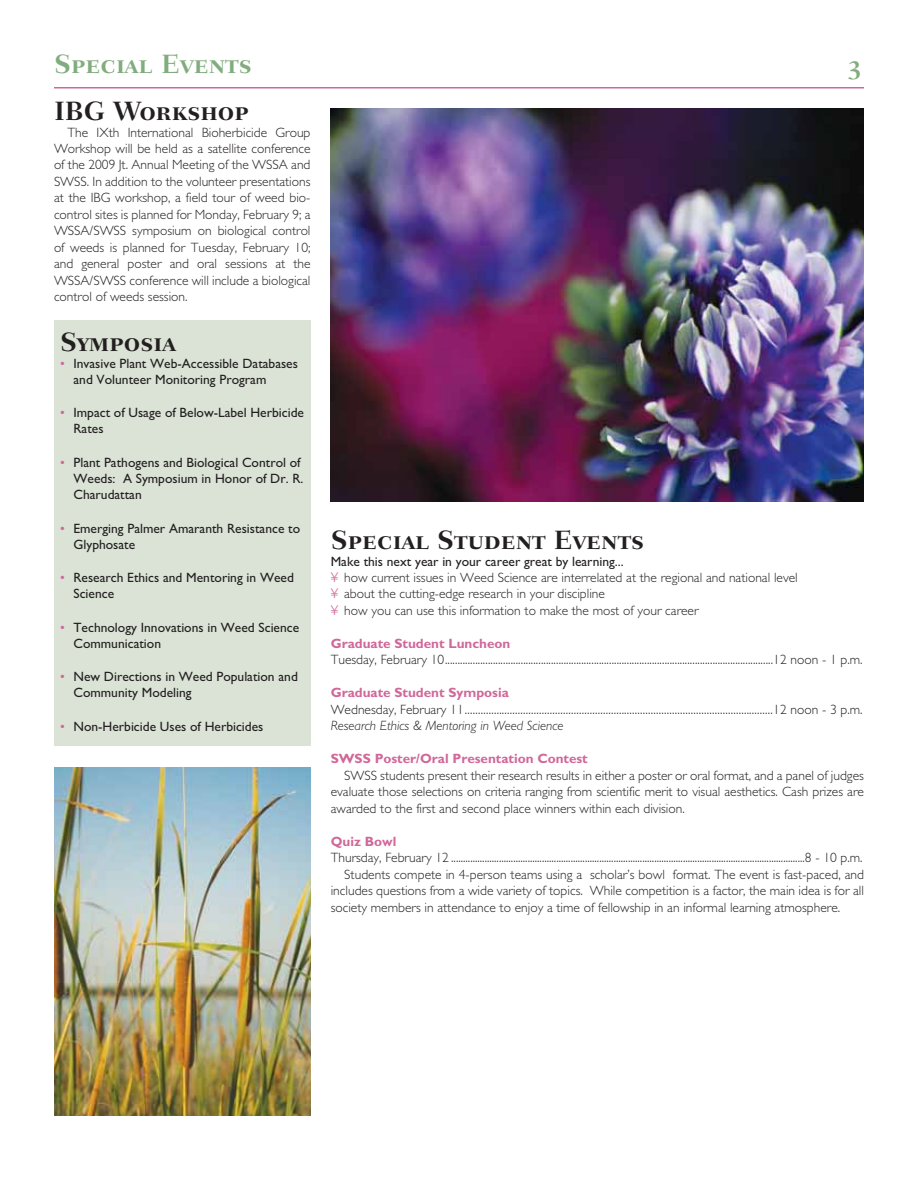
<style>
.page{position:relative;width:918px;height:1188px;background:#fff}
.page>*{position:absolute;margin:0;border:0;box-sizing:border-box;transform-origin:0 0}
.t1{font:27px "Fairfield LH Bold SC";color:#231f20}
.t2{font:27px "Fairfield LH Bold SC";color:#81ac7e}
.t3{font:300 13.5px/16.5px "Gill Sans";color:#231f20;text-align:justify}
.t4{font:13.5px/16.5px "Gill Sans";color:#231f20}
.t5{font:700 13.5px "Gill Sans";color:#d06899}
.t6{font:italic 300 13.5px "Gill Sans";color:#231f20}
.s1{color:#d06899}
.s2{font-weight:400}
</style>
<div class="page">
<hr style="left:54px;top:87px;width:810px;height:1px;background:#d06899">
<div style="left:54px;top:320px;width:257px;height:426px;background:#dae3d6"></div>
<img style="left:331px;top:108px;width:533px;height:393px">
<img style="left:54px;top:767px;width:257px;height:349px">
<h1 class="t2" style="left:54px;top:48px;width:199px">Special Events</h1>
<h1 class="t2" style="left:848px;top:48px;width:14px">3</h1>
<h1 class="t1" style="left:54px;top:95px;width:196px">IBG Workshop</h1>
<p class="t3" style="left:54px;top:125px;width:258px;text-indent:14px">The IXth International Bioherbicide Group Workshop will be held as a satellite conference of the 2009 Jt. Annual Meeting of the WSSA and SWSS. In addition to the volunteer presentations at the IBG workshop, a field tour of weed bio&shy;control sites is planned for Monday, February 9; a WSSA/SWSS symposium on biological control of weeds is planned for Tuesday, February 10; and general poster and oral sessions at the WSSA/SWSS conference will include a biological control of weeds session.</p>
<h1 class="t1" style="left:60px;top:326px;width:117px">Symposia</h1>
<p class="t4" style="left:74px;top:356px;width:226px;text-indent:-14px"><span class="s1">•</span> Invasive Plant Web-Accessible Databases and Volunteer Monitoring Program</p>
<p class="t4" style="left:74px;top:406px;width:232px;text-indent:-14px"><span class="s1">•</span> Impact of Usage of Below-Label Herbicide<br>Rates</p>
<p class="t4" style="left:74px;top:455px;width:232px;text-indent:-14px"><span class="s1">•</span> Plant Pathogens and Biological Control of<br>Weeds: A Symposium in Honor of Dr. R.<br>Charudattan</p>
<p class="t4" style="left:74px;top:521px;width:228px;text-indent:-14px"><span class="s1">•</span> Emerging Palmer Amaranth Resistance to<br>Glyphosate</p>
<p class="t4" style="left:74px;top:571px;width:222px;text-indent:-14px"><span class="s1">•</span> Research Ethics and Mentoring in Weed<br>Science</p>
<p class="t4" style="left:74px;top:620px;width:227px;text-indent:-14px"><span class="s1">•</span> Technology Innovations in Weed Science<br>Communication</p>
<p class="t4" style="left:74px;top:670px;width:226px;text-indent:-14px"><span class="s1">•</span> New Directions in Weed Population and<br>Community Modeling</p>
<p class="t4" style="left:60px;top:719px;width:205px"><span class="s1">•</span> Non-Herbicide Uses of Herbicides</p>
<h1 class="t1" style="left:331px;top:524px;width:315px">Special Student Events</h1>
<p class="t3" style="left:331px;top:554px;width:469px;text-align:left"><span class="s2">Make this next year in your career great by learning...<br></span><span class="s1">¥</span> how current issues in Weed Science are interrelated at the regional and national level <span class="s1">¥</span> about the cutting-edge research in your discipline<br><span class="s1">¥</span> how you can use this information to make the most of your career</p>
<p class="t5" style="left:331px;top:639px;width:181px">Graduate Student Luncheon</p>
<p class="t3" style="left:331px;top:653px;width:533px">Tuesday, February 10..................................................................................................................................12 noon - 1 p.m.</p>
<p class="t5" style="left:331px;top:688px;width:180px">Graduate Student Symposia</p>
<p class="t3" style="left:331px;top:703px;width:533px">Wednesday, February 11....................................................................................................................12 noon - 3 p.m.</p>
<p class="t6" style="left:331px;top:721px;width:234px">Research Ethics &amp; Mentoring in Weed Science</p>
<p class="t5" style="left:331px;top:754px;width:259px">SWSS Poster/Oral Presentation Contest</p>
<p class="t3" style="left:331px;top:769px;width:535px;text-indent:14px">SWSS students present their research results in either a poster or oral format, and a panel of judges evaluate those selections on criteria ranging from scientific merit to visual aesthetics. Cash prizes are awarded to the first and second place winners within each division.</p>
<p class="t5" style="left:331px;top:837px;width:67px">Quiz Bowl</p>
<p class="t3" style="left:331px;top:851px;width:533px">Thursday, February 12 ....................................................................................................................................................8 - 10 p.m.</p>
<p class="t3" style="left:344px;top:868px;width:521px">Students compete in 4-person teams using a scholar’s bowl format. The event is fast-paced, and</p>
<p class="t3" style="left:331px;top:884px;width:535px">includes questions from a wide variety of topics. While competition is a factor, the main idea is for all</p>
<p class="t3" style="left:331px;top:901px;width:511px">society members in attendance to enjoy a time of fellowship in an informal learning atmosphere.</p>
</div>
